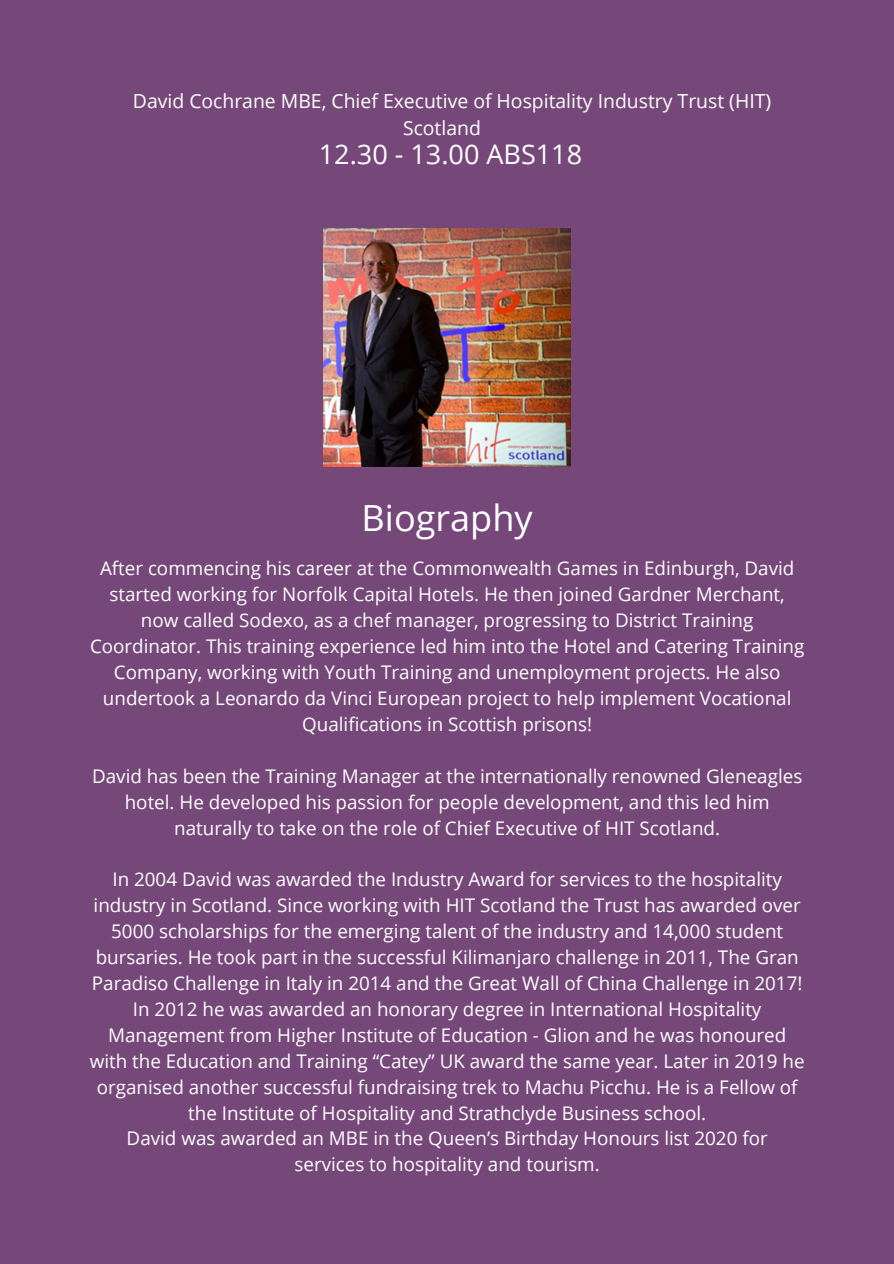
<style>
.page{position:relative;width:894px;height:1264px;background:#fff}
.page>*{position:absolute;margin:0;border:0;box-sizing:border-box;transform-origin:0 0}
.t1{font:36px "Open Sans";color:#fff}
.t2{font:27px "Open Sans";color:#fff}
.t3{font:19.35px/26.4px "Open Sans";color:#fff}
.t4{font:18.75px/26px "Open Sans";color:#fff;text-align:center}
</style>
<div class="page">
<div style="left:0;top:0;width:893px;height:1263px;background:#76487a"></div>
<img style="left:323px;top:228px;width:247px;height:239px">
<p class="t3" style="left:403px;top:87px;width:369px;text-indent:-270px">David Cochrane MBE, Chief Executive of Hospitality Industry Trust (HIT)<br>Scotland</p>
<p class="t2" style="left:319px;top:136px;width:265px">12.30 - 13.00 ABS118</p>
<p class="t1" style="left:361px;top:492px;width:172px">Biography</p>
<p class="t4" style="left:90px;top:555px;width:715px">After commencing his career at the Commonwealth Games in Edinburgh, David started working for Norfolk Capital Hotels. He then joined Gardner Merchant, now called Sodexo, as a chef manager, progressing to District Training Coordinator. This training experience led him into the Hotel and Catering Training Company, working with Youth Training and unemployment projects. He also undertook a Leonardo da Vinci European project to help implement Vocational Qualifications in Scottish prisons!</p>
<p class="t4" style="left:92px;top:762px;width:711px">David has been the Training Manager at the internationally renowned Gleneagles hotel. He developed his passion for people development, and this led him naturally to take on the role of Chief Executive of HIT Scotland.</p>
<p class="t4" style="left:90px;top:866px;width:716px">In 2004 David was awarded the Industry Award for services to the hospitality industry in Scotland. Since working with HIT Scotland the Trust has awarded over 5000 scholarships for the emerging talent of the industry and 14,000 student bursaries. He took part in the successful Kilimanjaro challenge in 2011, The Gran Paradiso Challenge in Italy in 2014 and the Great Wall of China Challenge in 2017!<br>In 2012 he was awarded an honorary degree in International Hospitality Management from Higher Institute of Education - Glion and he was honoured with the Education and Training “Catey” UK award the same year. Later in 2019 he organised another successful fundraising trek to Machu Picchu. He is a Fellow of the Institute of Hospitality and Strathclyde Business school.</p>
<p class="t4" style="left:127px;top:1125px;width:642px">David was awarded an MBE in the Queen’s Birthday Honours list 2020 for services to hospitality and tourism.</p>
</div>
